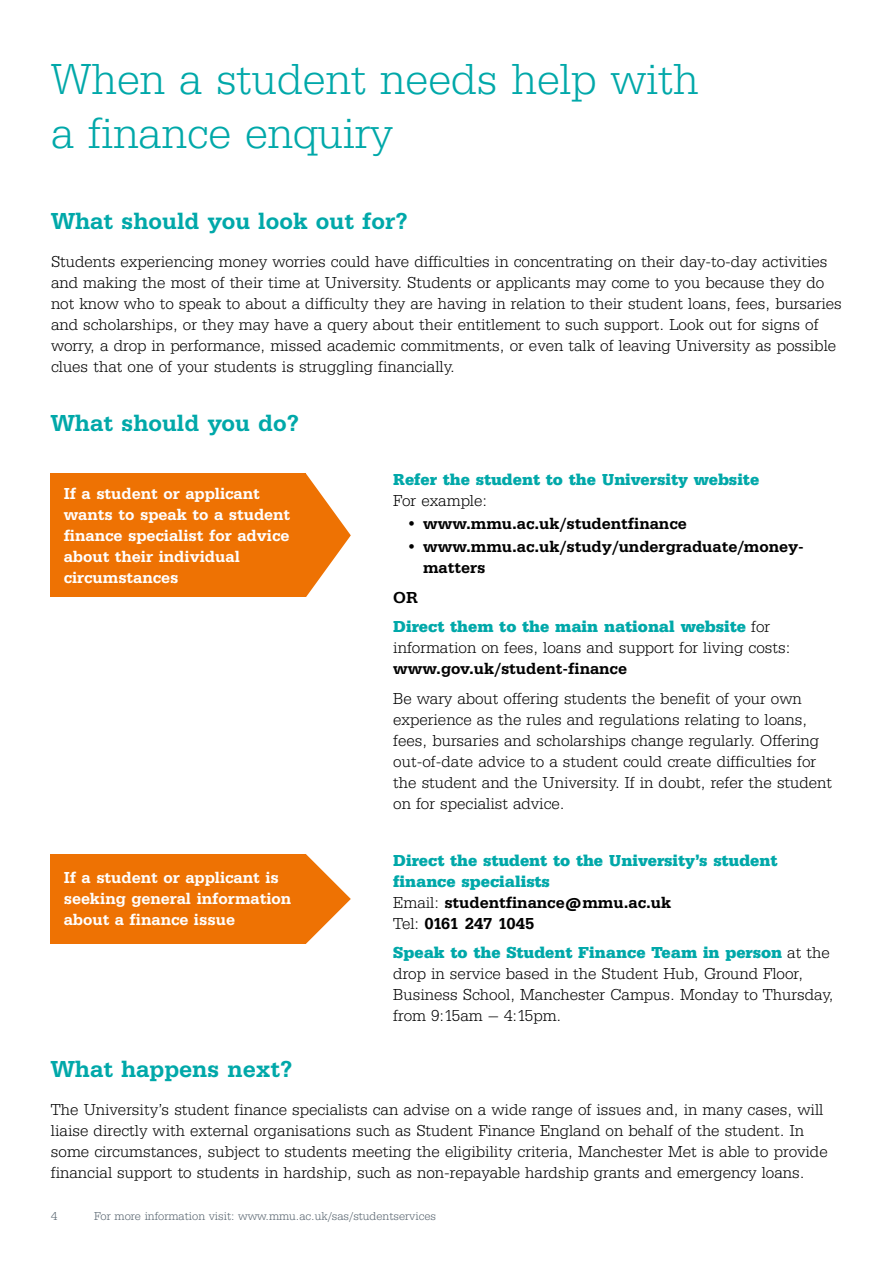
<style>
.page{position:relative;width:893px;height:1263px;background:#fff}
.page>*{position:absolute;margin:0;border:0;box-sizing:border-box;transform-origin:0 0}
.t1{font:300 45px/54px "Serifa BEFOP";color:#00a8a9}
.t2{font:500 24px "Serifa BEFOP";color:#00a8a9}
.t3{font:300 16.5px/21px "Serifa BEFOP";color:#000}
.t4{font:700 16.5px/21px "Serifa BEFOP";color:#00a8a9}
.t5{font:500 16.5px/21px "Serifa BEFOP";color:#fff}
.t6{font:500 16.5px/21px "Serifa BEFOP";color:#000}
.t7{font:300 12px "Serifa BEFOP";color:#54616c}
.s1{font-weight:300}
.s2{font-weight:500;color:#000}
.s3{font-weight:300;color:#000}
.s4{font-weight:700;color:#00a8a9}
</style>
<div class="page">
<svg style="left:306px;top:474px;width:45px;height:123px"></svg>
<div style="left:51px;top:474px;width:255px;height:123px;background:#ee7203"></div>
<svg style="left:261px;top:854px;width:90px;height:90px"></svg>
<div style="left:51px;top:854px;width:255px;height:89px;background:#ee7203"></div>
<h1 class="t1" style="left:51px;top:52px;width:649px">When a student needs help with a finance enquiry</h1>
<h2 class="t2" style="left:51px;top:207px;width:358px">What should you look out for?</h2>
<p class="t3" style="left:51px;top:251px;width:792px">Students experiencing money worries could have difficulties in concentrating on their day-to-day activities and making the most of their time at University. Students or applicants may come to you because they do not know who to speak to about a difficulty they are having in relation to their student loans, fees, bursaries and scholarships, or they may have a query about their entitlement to such support. Look out for signs of worry, a drop in performance, missed academic commitments, or even talk of leaving University as possible clues that one of your students is struggling financially.</p>
<h2 class="t2" style="left:51px;top:409px;width:250px">What should you do?</h2>
<p class="t5" style="left:64px;top:483px;width:228px">If a student or applicant wants to speak to a student finance specialist for advice about their individual circumstances</p>
<p class="t5" style="left:64px;top:867px;width:229px">If a student or applicant is seeking general information about a finance issue</p>
<p class="t4" style="left:393px;top:469px;width:367px">Refer the student to the University website</p>
<p class="t3" style="left:393px;top:490px;width:96px">For example:</p>
<p class="t6" style="left:406px;top:513px;width:282px"><span class="s1">•</span> www.mmu.ac.uk/studentfinance</p>
<p class="t6" style="left:423px;top:536px;width:382px;text-indent:-17px"><span class="s1">•</span> www.mmu.ac.uk/study/undergraduate/money&shy;matters</p>
<p class="t4" style="left:393px;top:582px;width:378px;line-height:29.5px"><span class="s2">OR<br></span>Direct them to the main national website <span class="s3">for</span></p>
<p class="t3" style="left:393px;top:637px;width:399px">information on fees, loans and support for living costs:</p>
<p class="t6" style="left:393px;top:658px;width:235px">www.gov.uk/student-finance</p>
<p class="t3" style="left:393px;top:688px;width:440px">Be wary about offering students the benefit of your own experience as the rules and regulations relating to loans, fees, bursaries and scholarships change regularly. Offering out-of-date advice to a student could create difficulties for the student and the University. If in doubt, refer the student on for specialist advice.</p>
<p class="t4" style="left:393px;top:849px;width:386px">Direct the student to the University’s student finance specialists<br><span class="s3">Email:</span> <span class="s2">studentfinance@mmu.ac.uk<br></span><span class="s3">Tel:</span> <span class="s2">0161 247 1045</span></p>
<p class="t3" style="left:393px;top:942px;width:442px"><span class="s4">Speak to the Student Finance Team in person</span> at the drop in service based in the Student Hub, Ground Floor, Business School, Manchester Campus. Monday to Thursday, from 9:15am – 4:15pm.</p>
<h2 class="t2" style="left:51px;top:1055px;width:243px">What happens next?</h2>
<p class="t3" style="left:51px;top:1099px;width:778px">The University’s student finance specialists can advise on a wide range of issues and, in many cases, will liaise directly with external organisations such as Student Finance England on behalf of the student. In some circumstances, subject to students meeting the eligibility criteria, Manchester Met is able to provide financial support to students in hardship, such as non-repayable hardship grants and emergency loans.</p>
<p class="t7" style="left:51px;top:1209px;width:8px">4</p>
<p class="t7" style="left:94px;top:1209px;width:343px">For more information visit: www.mmu.ac.uk/sas/studentservices</p>
</div>
